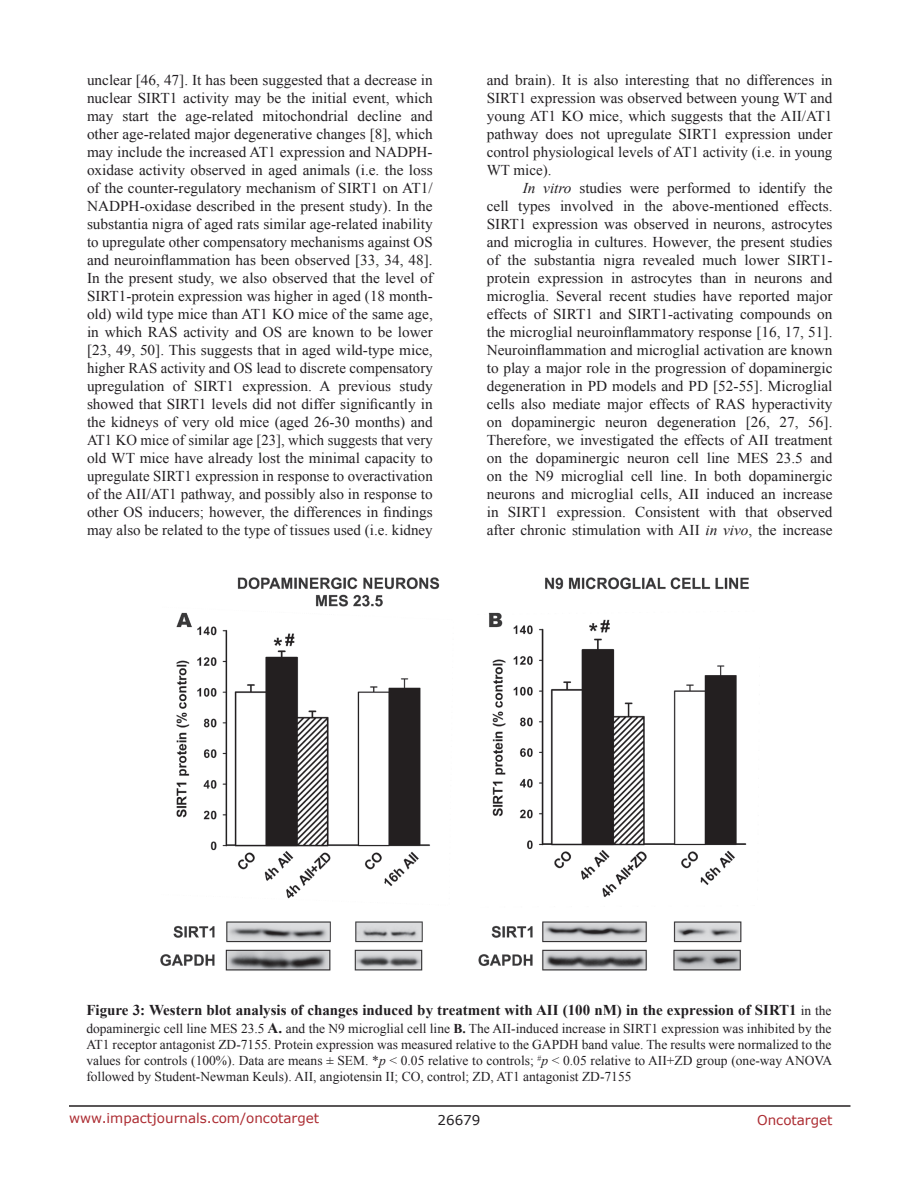
<style>
.page{position:relative;width:918px;height:1188px;background:#fff}
.page>*{position:absolute;margin:0;border:0;box-sizing:border-box;transform-origin:0 0}
.BodyText{font:15px/18px "Times New Roman";color:#221f22;text-align:justify}
.FigureText{font:700 15px "Times New Roman";color:#221f22}
.FigureText-2{font:13.5px/16.2px "Times New Roman";color:#221f22;text-align:justify}
.t1{font:13.5px "Verdana";color:#ac2b31}
.t2{font:13.5px "Verdana";color:#221f22}
.s1{font-style:italic}
.s2{font-weight:400;font-size:13.5px}
.s3{font-weight:700;font-size:15px}
.s4{font-weight:700}
</style>
<div class="page">
<hr style="left:69px;top:1105px;width:781px;height:2px;background:#231f20">
<img style="left:160px;top:577px;width:589px;height:394px">
<p class="BodyText" style="left:87px;top:71px;width:347px">unclear [46, 47]. It has been suggested that a decrease in nuclear SIRT1 activity may be the initial event, which may start the age-related mitochondrial decline and other age-related major degenerative changes [8], which may include the increased AT1 expression and NADPH&shy;oxidase activity observed in aged animals (i.e. the loss of the counter-regulatory mechanism of SIRT1 on AT1/ NADPH-oxidase described in the present study). In the substantia nigra of aged rats similar age-related inability to upregulate other compensatory mechanisms against OS and neuroinflammation has been observed [33, 34, 48].<br>In the present study, we also observed that the level of SIRT1-protein expression was higher in aged (18 month&shy;old) wild type mice than AT1 KO mice of the same age, in which RAS activity and OS are known to be lower [23, 49, 50]. This suggests that in aged wild-type mice, higher RAS activity and OS lead to discrete compensatory upregulation of SIRT1 expression. A previous study showed that SIRT1 levels did not differ significantly in the kidneys of very old mice (aged 26-30 months) and AT1 KO mice of similar age [23], which suggests that very old WT mice have already lost the minimal capacity to upregulate SIRT1 expression in response to overactivation of the AII/AT1 pathway, and possibly also in response to other OS inducers; however, the differences in findings may also be related to the type of tissues used (i.e. kidney</p>
<p class="BodyText" style="left:487px;top:71px;width:347px">and brain). It is also interesting that no differences in SIRT1 expression was observed between young WT and young AT1 KO mice, which suggests that the AII/AT1 pathway does not upregulate SIRT1 expression under control physiological levels of AT1 activity (i.e. in young WT mice).</p>
<p class="BodyText" style="left:487px;top:179px;width:347px;text-indent:36px"><span class="s1">In vitro</span> studies were performed to identify the cell types involved in the above-mentioned effects.<br>SIRT1 expression was observed in neurons, astrocytes and microglia in cultures. However, the present studies of the substantia nigra revealed much lower SIRT1- protein expression in astrocytes than in neurons and microglia. Several recent studies have reported major effects of SIRT1 and SIRT1-activating compounds on the microglial neuroinflammatory response [16, 17, 51].<br>Neuroinflammation and microglial activation are known to play a major role in the progression of dopaminergic degeneration in PD models and PD [52-55]. Microglial cells also mediate major effects of RAS hyperactivity on dopaminergic neuron degeneration [26, 27, 56].<br>Therefore, we investigated the effects of AII treatment on the dopaminergic neuron cell line MES 23.5 and on the N9 microglial cell line. In both dopaminergic neurons and microglial cells, AII induced an increase in SIRT1 expression. Consistent with that observed after chronic stimulation with AII <span class="s1">in vivo</span>, the increase</p>
<p class="FigureText" style="left:86px;top:999px;width:747px">Figure 3: Western blot analysis of changes induced by treatment with AII (100 nM) in the expression of SIRT1 <span class="s2">in the</span></p>
<p class="FigureText-2" style="left:86px;top:1020px;width:747px">dopaminergic cell line MES 23.5 <span class="s3">A.</span> and the N9 microglial cell line <span class="s4">B.</span> The AII-induced increase in SIRT1 expression was inhibited by the AT1 receptor antagonist ZD-7155. Protein expression was measured relative to the GAPDH band value. The results were normalized to the values for controls (100%). Data are means ± SEM. *<span class="s1">p</span> &lt; 0.05 relative to controls; <sup>#</sup><span class="s1">p</span> &lt; 0.05 relative to AII+ZD group (one-way ANOVA followed by Student-Newman Keuls). AII, angiotensin II; CO, control; ZD, AT1 antagonist ZD-7155</p>
<p class="t1" style="left:69px;top:1109px;width:252px">www.impactjournals.com/oncotarget</p>
<p class="t2" style="left:438px;top:1111px;width:44px">26679</p>
<p class="t1" style="left:757px;top:1111px;width:77px">Oncotarget</p>
</div>
